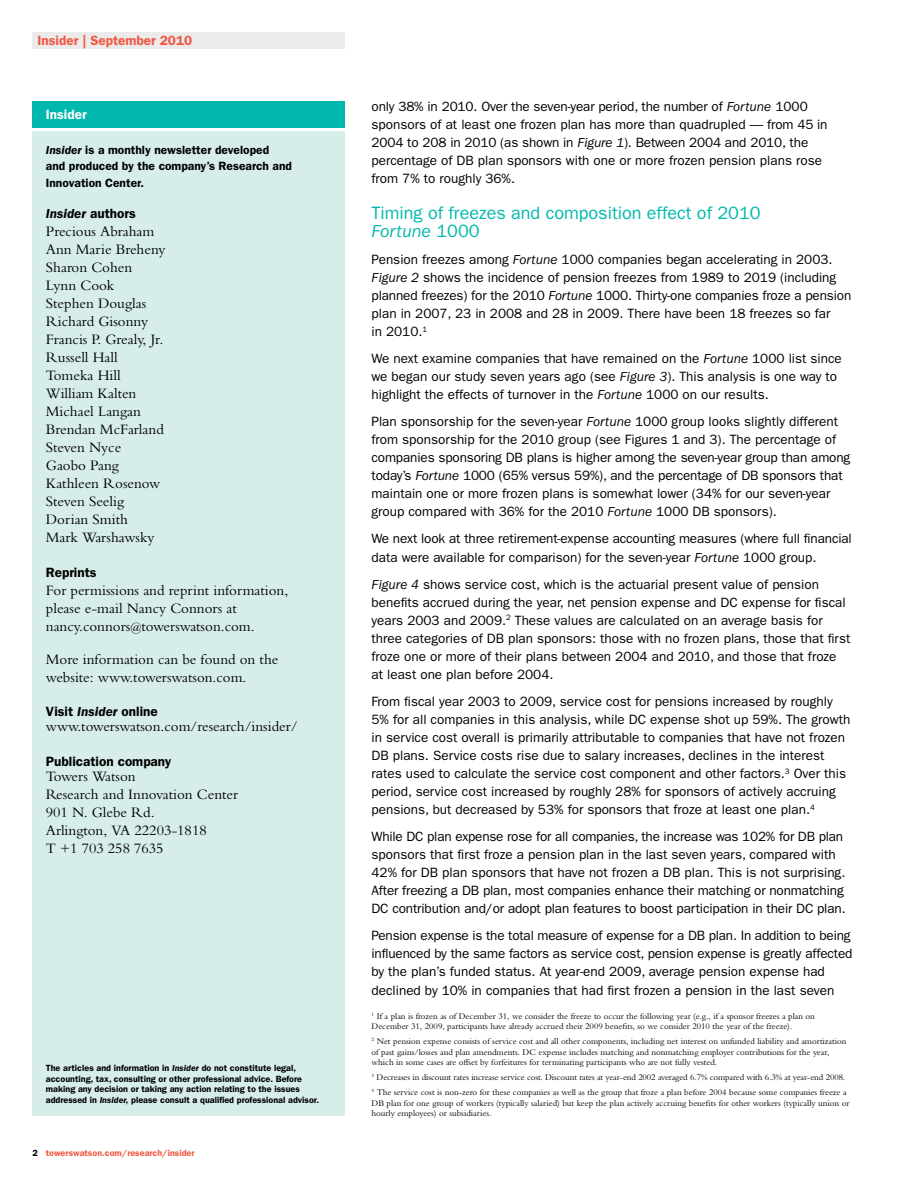
<style>
.page{position:relative;width:918px;height:1188px;background:#fff}
.page>*{position:absolute;margin:0;border:0;box-sizing:border-box;transform-origin:0 0}
.t1{font:18px/18px "ITC Franklin Gothic Std";color:#00b8ad}
.t2{font:15px/18px "Bembo MT Pro";color:#000}
.t3{font:13.5px/18px "ITC Franklin Gothic Std";color:#000}
.t4{font:600 13.5px "ITC Franklin Gothic Std";color:#000}
.t5{font:600 13.5px "ITC Franklin Gothic Std";color:#f15843}
.t6{font:italic 600 13.5px "ITC Franklin Gothic Std";color:#000}
.t7{font:600 13.5px "ITC Franklin Gothic Std";color:#fff}
.t8{font:600 12px/16.5px "ITC Franklin Gothic Std";color:#000}
.t9{font:9px/10.5px "Bembo MT Pro";color:#000}
.t10{font:600 9px/10.5px "ITC Franklin Gothic Std";color:#000}
.t11{font:600 9px "ITC Franklin Gothic Std";color:#f15843}
.s1{font-style:italic}
.s2{font-style:normal}
.s3{font-size:12px}
.s4{color:#000}
</style>
<div class="page">
<div style="left:32px;top:32px;width:313px;height:17px;background:#ebebec"></div>
<div style="left:32px;top:132px;width:313px;height:984px;background:#d6edea"></div>
<div style="left:32px;top:101px;width:313px;height:27px;background:#00b8ad"></div>
<p class="t5" style="left:38px;top:33px;width:156px">Insider | September 2010</p>
<p class="t7" style="left:46px;top:106px;width:42px">Insider</p>
<p class="t3" style="left:372px;top:97px;width:458px">only 38% in 2010. Over the seven-year period, the number of <span class="s1">Fortune</span> 1000 sponsors of at least one frozen plan has more than quadrupled — from 45 in 2004 to 208 in 2010 (as shown in <span class="s1">Figure 1</span>). Between 2004 and 2010, the percentage of DB plan sponsors with one or more frozen pension plans rose from 7% to roughly 36%.</p>
<h1 class="t1" style="left:372px;top:204px;width:391px">Timing of freezes and composition effect of 2010<br><span class="s1">Fortune</span> 1000</h1>
<p class="t3" style="left:372px;top:250px;width:481px">Pension freezes among <span class="s1">Fortune</span> 1000 companies began accelerating in 2003.<br><span class="s1">Figure 2</span> shows the incidence of pension freezes from 1989 to 2019 (including planned freezes) for the 2010 <span class="s1">Fortune</span> 1000. Thirty-one companies froze a pension plan in 2007, 23 in 2008 and 28 in 2009. There have been 18 freezes so far<br>in 2010.<sup>1</sup></p>
<p class="t3" style="left:372px;top:350px;width:472px">We next examine companies that have remained on the <span class="s1">Fortune</span> 1000 list since we began our study seven years ago (see <span class="s1">Figure 3</span>). This analysis is one way to highlight the effects of turnover in the <span class="s1">Fortune</span> 1000 on our results.</p>
<p class="t3" style="left:372px;top:413px;width:480px">Plan sponsorship for the seven-year <span class="s1">Fortune</span> 1000 group looks slightly different from sponsorship for the 2010 group (see Figures 1 and 3). The percentage of companies sponsoring DB plans is higher among the seven-year group than among today’s <span class="s1">Fortune</span> 1000 (65% versus 59%), and the percentage of DB sponsors that maintain one or more frozen plans is somewhat lower (34% for our seven-year group compared with 36% for the 2010 <span class="s1">Fortune</span> 1000 DB sponsors).</p>
<p class="t3" style="left:372px;top:530px;width:482px">We next look at three retirement-expense accounting measures (where full financial data were available for comparison) for the seven-year <span class="s1">Fortune</span> 1000 group.</p>
<p class="t3" style="left:372px;top:575px;width:480px"><span class="s1">Figure 4</span> shows service cost, which is the actuarial present value of pension benefits accrued during the year, net pension expense and DC expense for fiscal years 2003 and 2009.<sup>2</sup> These values are calculated on an average basis for three categories of DB plan sponsors: those with no frozen plans, those that first froze one or more of their plans between 2004 and 2010, and those that froze at least one plan before 2004.</p>
<p class="t3" style="left:372px;top:692px;width:480px">From fiscal year 2003 to 2009, service cost for pensions increased by roughly 5% for all companies in this analysis, while DC expense shot up 59%. The growth in service cost overall is primarily attributable to companies that have not frozen DB plans. Service costs rise due to salary increases, declines in the interest rates used to calculate the service cost component and other factors.<sup>3</sup> Over this period, service cost increased by roughly 28% for sponsors of actively accruing pensions, but decreased by 53% for sponsors that froze at least one plan.<sup>4</sup></p>
<p class="t3" style="left:372px;top:828px;width:476px">While DC plan expense rose for all companies, the increase was 102% for DB plan sponsors that first froze a pension plan in the last seven years, compared with 42% for DB plan sponsors that have not frozen a DB plan. This is not surprising.<br>After freezing a DB plan, most companies enhance their matching or nonmatching DC contribution and/or adopt plan features to boost participation in their DC plan.</p>
<p class="t3" style="left:372px;top:927px;width:482px">Pension expense is the total measure of expense for a DB plan. In addition to being influenced by the same factors as service cost, pension expense is greatly affected by the plan’s funded status. At year-end 2009, average pension expense had declined by 10% in companies that had first frozen a pension in the last seven</p>
<p class="t9" style="left:372px;top:1010px;width:445px"><sup>1</sup> If a plan is frozen as of December 31, we consider the freeze to occur the following year (e.g., if a sponsor freezes a plan on<br>December 31, 2009, participants have already accrued their 2009 benefits, so we consider 2010 the year of the freeze).</p>
<p class="t9" style="left:372px;top:1036px;width:477px"><sup>2</sup> Net pension expense consists of service cost and all other components, including net interest on unfunded liability and amortization of past gains/losses and plan amendments. DC expense includes matching and nonmatching employer contributions for the year, which in some cases are offset by forfeitures for terminating participants who are not fully vested.</p>
<p class="t9" style="left:372px;top:1070px;width:477px;line-height:15px"><sup>3</sup> Decreases in discount rates increase service cost. Discount rates at year-end 2002 averaged 6.7% compared with 6.3% at year-end 2008.<br><sup>4</sup> The service cost is non-zero for these companies as well as the group that froze a plan before 2004 because some companies freeze a</p>
<p class="t9" style="left:372px;top:1097px;width:479px">DB plan for one group of workers (typically salaried) but keep the plan actively accruing benefits for other workers (typically union or hourly employees) or subsidiaries.</p>
<p class="t8" style="left:46px;top:141px;width:248px"><span class="s1">Insider</span> is a monthly newsletter developed<br>and produced by the company’s Research and<br>Innovation Center.</p>
<p class="t6" style="left:46px;top:206px;width:92px">Insider <span class="s2">authors</span></p>
<p class="t2" style="left:46px;top:222px;width:121px">Precious Abraham<br>Ann Marie Breheny<br>Sharon Cohen<br>Lynn Cook<br>Stephen Douglas<br>Richard Gisonny<br>Francis P. Grealy, Jr.<br>Russell Hall<br>Tomeka Hill<br>William Kalten<br>Michael Langan<br>Brendan McFarland<br>Steven Nyce<br>Gaobo Pang<br>Kathleen Rosenow<br>Steven Seelig<br>Dorian Smith<br>Mark Warshawsky</p>
<p class="t4" style="left:46px;top:564px;width:52px">Reprints</p>
<p class="t2" style="left:46px;top:581px;width:244px">For permissions and reprint information, please e-mail Nancy Connors at nancy.connors<span class="s3">@</span>towerswatson.com.</p>
<p class="t2" style="left:46px;top:650px;width:234px">More information can be found on the website: www.towerswatson.com.</p>
<p class="t4" style="left:46px;top:703px;width:113px">Visit <span class="s1">Insider</span> online</p>
<p class="t2" style="left:46px;top:717px;width:253px">www.towerswatson.com/research/insider/</p>
<p class="t4" style="left:46px;top:753px;width:127px">Publication company</p>
<p class="t2" style="left:46px;top:767px;width:194px">Towers Watson<br>Research and Innovation Center<br>901 N. Glebe Rd.<br>Arlington, VA 22203-1818<br>T +1 703 258 7635</p>
<p class="t10" style="left:46px;top:1063px;width:275px">The articles and information in <span class="s1">Insider</span> do not constitute legal, accounting, tax, consulting or other professional advice. Before making any decision or taking any action relating to the issues addressed in <span class="s1">Insider,</span> please consult a qualified professional advisor.</p>
<p class="t11" style="left:32px;top:1147px;width:164px"><span class="s4">2</span> towerswatson.com/research/insider</p>
</div>
